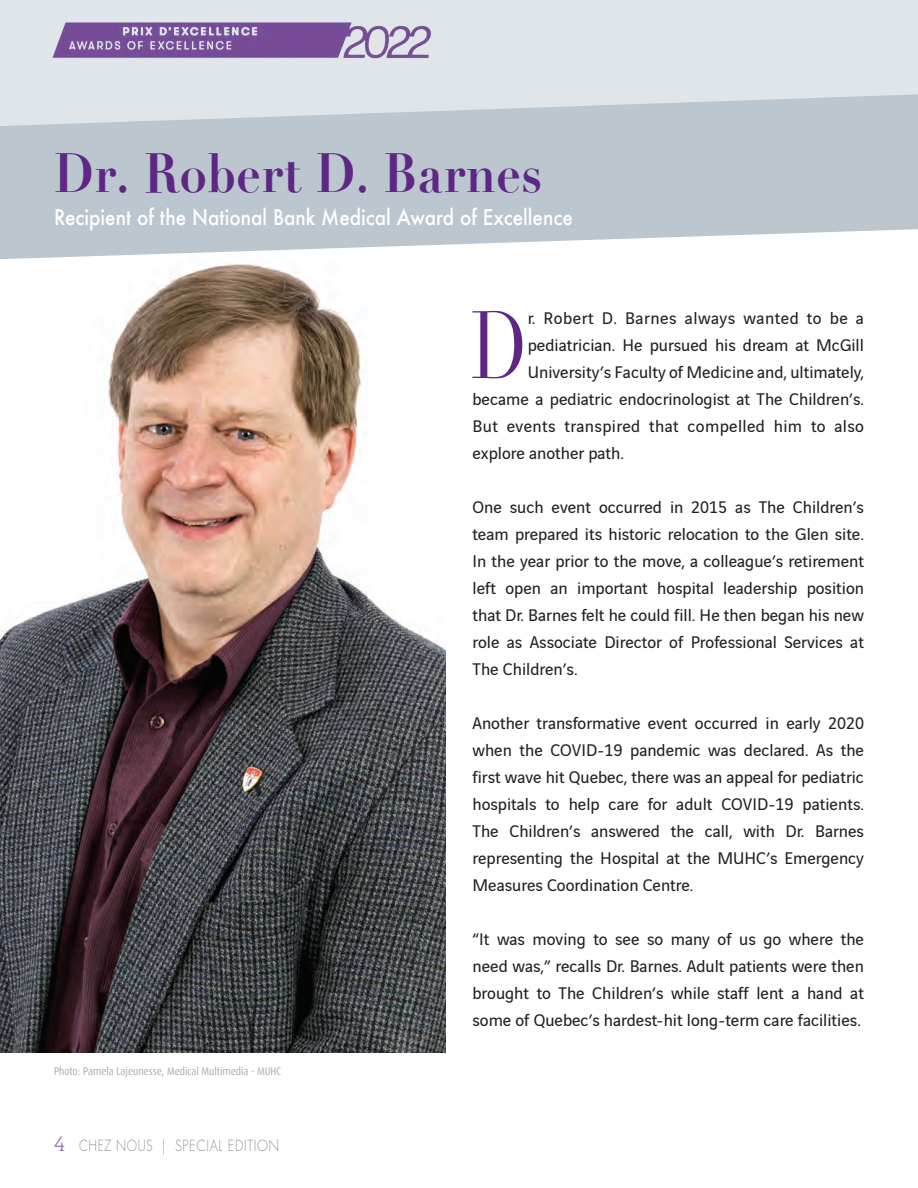
<style>
.page{position:relative;width:918px;height:1188px;background:#fff}
.page>*{position:absolute;margin:0;border:0;box-sizing:border-box;transform-origin:0 0}
.t1{font:93.9px "Didot";color:#5e2785;scale:.75 1}
.t2{font:700 54px "Didot";letter-spacing:.01em;color:#5e2785;scale:.9 1}
.t3{font:500 21px "Futura";color:#fff;scale:.9 1}
.t4{font:18px/27px "Vinci Sans";color:#231f20;text-align:justify}
.t5{font:18px "Vinci Sans";letter-spacing:.02em;color:#231f20}
.t6{font:18px "Vinci Sans";letter-spacing:.03em;color:#231f20}
.t7{font:300 15px "Futura Std";letter-spacing:.05em;color:#939598;scale:.8 1}
.t8{font:10.95px "Dax";color:#a8a9ad;scale:.9 1}
.s1{font-family:"Vinci Serif";font-size:22.5px;color:#8e70ab}
</style>
<div class="page">
<img style="left:0;top:259px;width:446px;height:794px">
<svg style="left:0;top:126px;width:918px;height:133px;background:#c2ccd3"></svg>
<svg style="left:0;top:0;width:918px;height:126px;background:#d9e0e5"></svg>
<img style="left:50px;top:22px;width:384px;height:41px">
<h2 class="t2" style="left:54px;top:139px;width:544px">Dr. Robert D. Barnes</h2>
<p class="t3" style="left:54px;top:203px;width:578px">Recipient of the National Bank Medical Award of Excellence</p>
<h1 class="t1" style="left:470px;top:289px;width:78px">D</h1>
<p class="t6" style="left:528px;top:305px;width:338px">r. Robert D. Barnes always wanted to be a</p>
<p class="t4" style="left:528px;top:330px;width:338px">pediatrician. He pursued his dream at McGill</p>
<p class="t4" style="left:528px;top:357px;width:338px">University’s Faculty of Medicine and, ultimately,</p>
<p class="t4" style="left:473px;top:384px;width:393px">became a pediatric endocrinologist at The Children’s.</p>
<p class="t5" style="left:473px;top:413px;width:393px">But events transpired that compelled him to also</p>
<p class="t4" style="left:473px;top:438px;width:153px">explore another path.</p>
<p class="t4" style="left:473px;top:492px;width:393px">One such event occurred in 2015 as The Children’s team prepared its historic relocation to the Glen site.<br>In the year prior to the move, a colleague’s retirement left open an important hospital leadership position that Dr. Barnes felt he could fill. He then began his new role as Associate Director of Professional Services at The Children’s.</p>
<p class="t4" style="left:473px;top:708px;width:393px">Another transformative event occurred in early 2020 when the COVID-19 pandemic was declared. As the first wave hit Quebec, there was an appeal for pediatric hospitals to help care for adult COVID-19 patients.<br>The Children’s answered the call, with Dr. Barnes representing the Hospital at the MUHC’s Emergency Measures Coordination Centre.</p>
<p class="t8" style="left:54px;top:1065px;width:254px">Photo: Pamela Lajeunesse, Medical Multimedia - MUHC</p>
<p class="t7" style="left:54px;top:1137px;width:283px"><span class="s1">4</span> CHEZ NOUS | SPECIAL EDITION</p>
<p class="t4" style="left:473px;top:924px;width:393px">“It was moving to see so many of us go where the need was,” recalls Dr. Barnes. Adult patients were then brought to The Children’s while staff lent a hand at some of Quebec’s hardest-hit long-term care facilities.</p>
</div>
